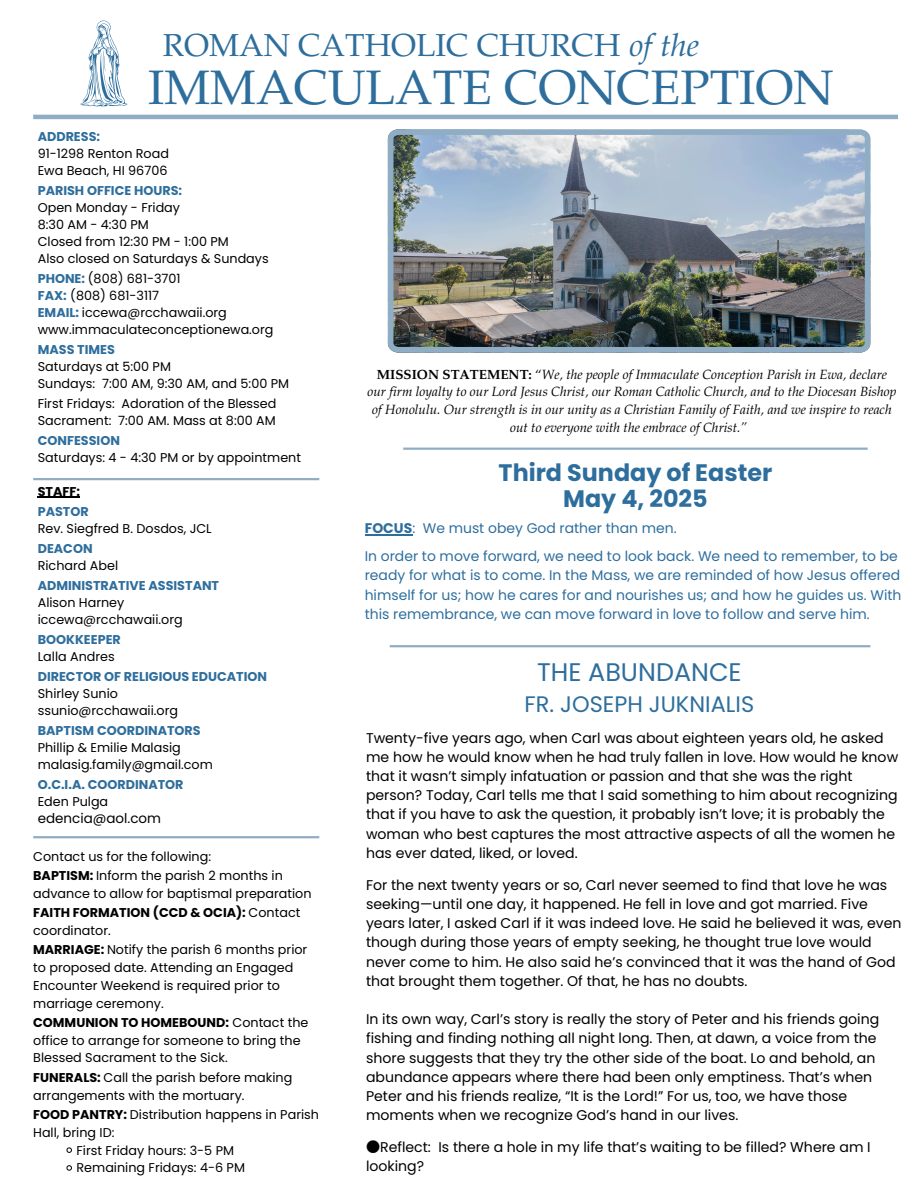
<style>
.page{position:relative;width:918px;height:1188px;background:#fff}
.page>*{position:absolute;margin:0;border:0;box-sizing:border-box;transform-origin:0 0}
.t1{font:48.3px "Palatino LT Pro";color:#2e6e9d}
.t2{font:31.8px "Palatino LT Pro";color:#2e6e9d}
.t3{font:25.5px "Poppins";color:#2e6e9d}
.t4{font:700 23.85px/25.8px "Poppins";color:#2e6e9d;text-align:center}
.t5{font:22.5px "Poppins";color:#2e6e9d}
.t6{font:14.1px/19.2px "Poppins";color:#000}
.t7{font:13.95px/19.4px "Poppins";color:#2e6e9d}
.t8{font:13.5px "Poppins";color:#000}
.t9{font:italic 13.35px/17.9px "Palatino LT Pro";color:#000;text-align:center}
.t10{font:12.75px/17.9px "Poppins";color:#000}
.t11{font:700 12.75px "Poppins";color:#2e6e9d}
.t12{font:700 12.75px/17.9px "Poppins";color:#000}
.s1{font-style:italic}
.s2{font-weight:700;color:#2e6e9d}
.s3{font-weight:700}
.s4{font-weight:400}
.s5{font-weight:700;font-style:normal}
.s6{font-style:normal}
.s7{font-family:"Noto Sans CJ Ksc"}
</style>
<div class="page">
<img style="left:388px;top:129px;width:482px;height:223px">
<hr style="left:38px;top:497px;width:42px;height:1px;background:#000">
<hr style="left:390px;top:645px;width:480px;height:2px;background:#90adc6">
<hr style="left:33px;top:836px;width:286px;height:2px;background:#90adc6">
<hr style="left:33px;top:115px;width:865px;height:4px;background:#90adc6">
<hr style="left:403px;top:448px;width:465px;height:2px;background:#90adc6">
<svg style="left:80px;top:20px;width:47px;height:87px"></svg>
<hr style="left:33px;top:478px;width:286px;height:2px;background:#90adc6">
<svg style="left:67px;top:1148px;width:5px;height:4px"></svg>
<svg style="left:67px;top:1166px;width:5px;height:4px"></svg>
<hr style="left:365px;top:534px;width:47px;height:1px;background:#2e6e9d">
<p class="t2" style="left:163px;top:33px;width:538px">ROMAN CATHOLIC CHURCH <span class="s1">of the</span></p>
<p class="t1" style="left:148px;top:69px;width:687px">IMMACULATE CONCEPTION</p>
<p class="t11" style="left:38px;top:128px;width:64px">ADDRESS:</p>
<h2 class="t10" style="left:38px;top:145px;width:133px">91-1298 Renton Road</h2>
<h1 class="t10" style="left:38px;top:162px;width:131px">Ewa Beach, HI 96706</h1>
<h3 class="t11" style="left:38px;top:182px;width:146px">PARISH OFFICE HOURS:</h3>
<p class="t10" style="left:38px;top:199px;width:144px">Open Monday - Friday</p>
<p class="t10" style="left:38px;top:216px;width:113px">8:30 AM - 4:30 PM</p>
<p class="t10" style="left:38px;top:233px;width:193px">Closed from 12:30 PM - 1:00 PM</p>
<p class="t10" style="left:38px;top:249px;width:233px">Also closed on Saturdays &amp; Sundays</p>
<p class="t10" style="left:38px;top:270px;width:144px"><span class="s2">PHONE:</span> (808) 681-3701</p>
<p class="t10" style="left:38px;top:287px;width:123px"><span class="s2">FAX:</span> (808) 681-3117</p>
<p class="t10" style="left:38px;top:303px;width:191px"><span class="s2">EMAIL:</span> iccewa@rcchawaii.org</p>
<p class="t10" style="left:38px;top:320px;width:237px">www.immaculateconceptionewa.org</p>
<p class="t11" style="left:38px;top:341px;width:79px">MASS TIMES</p>
<p class="t10" style="left:38px;top:357px;width:135px">Saturdays at 5:00 PM</p>
<p class="t10" style="left:38px;top:374px;width:253px">Sundays: 7:00 AM, 9:30 AM, and 5:00 PM</p>
<p class="t10" style="left:38px;top:395px;width:240px;line-height:16.8px">First Fridays: Adoration of the Blessed<br>Sacrament: 7:00 AM. Mass at 8:00 AM</p>
<p class="t11" style="left:38px;top:432px;width:84px">CONFESSION</p>
<p class="t10" style="left:38px;top:449px;width:265px">Saturdays: 4 - 4:30 PM or by appointment</p>
<p class="t12" style="left:38px;top:482px;width:44px">STAFF:</p>
<p class="t11" style="left:38px;top:503px;width:53px">PASTOR</p>
<p class="t10" style="left:38px;top:519px;width:176px">Rev. Siegfred B. Dosdos, JCL</p>
<p class="t11" style="left:38px;top:540px;width:56px">DEACON</p>
<p class="t10" style="left:38px;top:557px;width:82px">Richard Abel</p>
<h6 class="t11" style="left:38px;top:577px;width:183px">ADMINISTRATIVE ASSISTANT</h6>
<p class="t10" style="left:38px;top:594px;width:88px">Alison Harney</p>
<p class="t10" style="left:38px;top:611px;width:147px">iccewa@rcchawaii.org</p>
<p class="t11" style="left:38px;top:631px;width:85px">BOOKKEEPER</p>
<p class="t10" style="left:38px;top:648px;width:79px">Lalla Andres</p>
<p class="t11" style="left:38px;top:668px;width:231px">DIRECTOR OF RELIGIOUS EDUCATION</p>
<p class="t10" style="left:38px;top:685px;width:82px">Shirley Sunio</p>
<p class="t10" style="left:38px;top:702px;width:142px">ssunio@rcchawaii.org</p>
<p class="t11" style="left:38px;top:722px;width:165px">BAPTISM COORDINATORS</p>
<p class="t10" style="left:38px;top:739px;width:145px">Phillip &amp; Emilie Malasig</p>
<p class="t10" style="left:38px;top:756px;width:177px">malasig.family@gmail.com</p>
<p class="t11" style="left:38px;top:776px;width:147px">O.C.I.A. COORDINATOR</p>
<p class="t10" style="left:38px;top:793px;width:72px">Eden Pulga</p>
<p class="t8" style="left:38px;top:809px;width:125px">edencia@aol.com</p>
<p class="t10" style="left:33px;top:847px;width:179px">Contact us for the following:</p>
<p class="t10" style="left:33px;top:866px;width:280px"><span class="s3">BAPTISM:</span> Inform the parish 2 months in advance to allow for baptismal preparation</p>
<h5 class="t12" style="left:33px;top:904px;width:269px">FAITH FORMATION (CCD &amp; OCIA): <span class="s4">Contact coordinator.</span></h5>
<p class="t10" style="left:33px;top:941px;width:276px"><span class="s3">MARRIAGE:</span> Notify the parish 6 months prior to proposed date. Attending an Engaged Encounter Weekend is required prior to marriage ceremony.</p>
<p class="t10" style="left:33px;top:1013px;width:277px"><span class="s3">COMMUNION TO HOMEBOUND:</span> Contact the office to arrange for someone to bring the<br>Blessed Sacrament to the Sick.</p>
<p class="t10" style="left:33px;top:1068px;width:261px"><span class="s3">FUNERALS:</span> Call the parish before making arrangements with the mortuary.</p>
<h4 class="t10" style="left:33px;top:1106px;width:287px"><span class="s3">FOOD PANTRY:</span> Distribution happens in Parish<br>Hall, bring ID:</h4>
<p class="t10" style="left:77px;top:1141px;width:159px">First Friday hours: 3-5 PM</p>
<p class="t10" style="left:77px;top:1159px;width:170px">Remaining Fridays: 4-6 PM</p>
<p class="t9" style="left:368px;top:367px;width:530px"><span class="s5">MISSION STATEMENT:</span> <span class="s6">“</span>We, the people of Immaculate Conception Parish in Ewa, declare our firm loyalty to our Lord Jesus Christ, our Roman Catholic Church, and to the Diocesan Bishop of Honolulu. Our strength is in our unity as a Christian Family of Faith, and we inspire to reach out to everyone with the embrace of Christ.”</p>
<p class="t4" style="left:499px;top:460px;width:275px">Third Sunday of Easter<br>May 4, 2025</p>
<p class="t7" style="left:365px;top:519px;width:313px"><span class="s3">FOCUS</span>: We must obey God rather than men.</p>
<p class="t7" style="left:365px;top:547px;width:538px">In order to move forward, we need to look back. We need to remember, to be ready for what is to come. In the Mass, we are reminded of how Jesus offered himself for us; how he cares for and nourishes us; and how he guides us. With this remembrance, we can move forward in love to follow and serve him.</p>
<p class="t3" style="left:537px;top:654px;width:206px">THE ABUNDANCE</p>
<p class="t5" style="left:525px;top:689px;width:231px">FR. JOSEPH JUKNIALIS</p>
<p class="t6" style="left:366px;top:728px;width:534px">Twenty-five years ago, when Carl was about eighteen years old, he asked me how he would know when he had truly fallen in love. How would he know that it wasn’t simply infatuation or passion and that she was the right person? Today, Carl tells me that I said something to him about recognizing that if you have to ask the question, it probably isn’t love; it is probably the woman who best captures the most attractive aspects of all the women he has ever dated, liked, or loved.</p>
<p class="t6" style="left:366px;top:875px;width:537px">For the next twenty years or so, Carl never seemed to find that love he was seeking—until one day, it happened. He fell in love and got married. Five years later, I asked Carl if it was indeed love. He said he believed it was, even though during those years of empty seeking, he thought true love would never come to him. He also said he’s convinced that it was the hand of God that brought them together. Of that, he has no doubts.</p>
<p class="t6" style="left:366px;top:1010px;width:515px">In its own way, Carl’s story is really the story of Peter and his friends going fishing and finding nothing all night long. Then, at dawn, a voice from the shore suggests that they try the other side of the boat. Lo and behold, an abundance appears where there had been only emptiness. That’s when Peter and his friends realize, “It is the Lord!” For us, too, we have those moments when we recognize God’s hand in our lives.</p>
<p class="t6" style="left:366px;top:1138px;width:506px"><span class="s7">●</span>Reflect: Is there a hole in my life that’s waiting to be filled? Where am I looking?</p>
</div>
